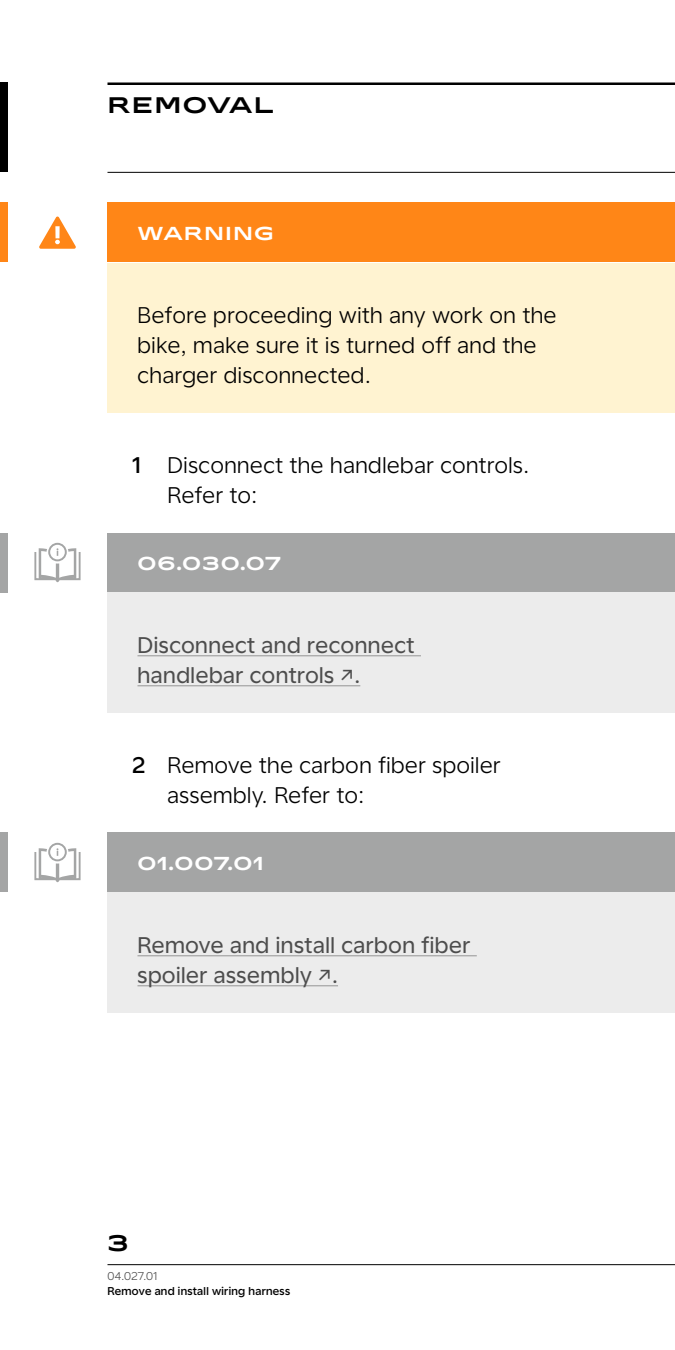
<style>
.page{position:relative;width:675px;height:1350px;background:#fff}
.page>*{position:absolute;margin:0;border:0;box-sizing:border-box;transform-origin:0 0}
.Box_copy{font:22.5px/30px "Universal Sans Display 300";letter-spacing:.03em;color:#000}
.Box_copy-2{font:22.5px/30px "Universal Sans Display 400";letter-spacing:.03em;color:#4d4d4d}
.Main_sections{font:500 22.5px "Stark Sans";letter-spacing:.06em;color:#000}
.Box_name{font:500 18.75px "Stark Sans";letter-spacing:.06em;color:#fff}
.t1{font:11.25px "Universal Sans Display 500";letter-spacing:.03em;color:#000}
.t2{font:11.25px "Universal Sans Display 300";letter-spacing:.03em;color:#4d4d4d}
.s1{font-family:"Universal Sans Display 500"}
</style>
<div class="page">
<hr style="left:108px;top:1265px;width:567px;height:1px;background:#000">
<hr style="left:108px;top:82px;width:567px;height:3px;background:#000">
<hr style="left:108px;top:172px;width:567px;height:1px;background:#000">
<div style="left:108px;top:202px;width:567px;height:60px;background:#ff8617"></div>
<div style="left:108px;top:263px;width:567px;height:149px;background:#fff3d1"></div>
<div style="left:108px;top:533px;width:567px;height:59px;background:#a4a5a5"></div>
<div style="left:108px;top:592px;width:567px;height:121px;background:#ececec"></div>
<hr style="left:138px;top:655px;width:283px;height:1px;background:#a6a6a6">
<hr style="left:138px;top:685px;width:222px;height:1px;background:#a6a6a6">
<div style="left:108px;top:832px;width:567px;height:60px;background:#a4a5a5"></div>
<div style="left:108px;top:892px;width:567px;height:121px;background:#ececec"></div>
<hr style="left:138px;top:955px;width:339px;height:1px;background:#a6a6a6">
<hr style="left:138px;top:985px;width:200px;height:1px;background:#a6a6a6">
<div style="left:0;top:202px;width:8px;height:60px;background:#ff8617"></div>
<svg style="left:39px;top:216px;width:37px;height:33px"></svg>
<div style="left:0;top:82px;width:8px;height:90px;background:#000"></div>
<div style="left:0;top:533px;width:8px;height:59px;background:#a4a5a5"></div>
<svg style="left:34px;top:543px;width:47px;height:39px"></svg>
<div style="left:0;top:832px;width:8px;height:60px;background:#a4a5a5"></div>
<svg style="left:34px;top:843px;width:47px;height:39px"></svg>
<p class="Main_sections" style="left:108px;top:89px;width:167px">REMOVAL</p>
<p class="Box_name" style="left:138px;top:221px;width:138px">WARNING</p>
<p class="Box_copy" style="left:138px;top:300px;width:420px">Before proceeding with any work on the bike, make sure it is turned off and the charger disconnected.</p>
<p class="Box_copy" style="left:168px;top:450px;width:363px;text-indent:-35px"><span class="s1">1</span> Disconnect the handlebar controls.<br>Refer to:</p>
<p class="Box_name" style="left:138px;top:551px;width:144px">06.030.07</p>
<p class="Box_copy-2" style="left:138px;top:630px;width:278px">Disconnect and reconnect handlebar controls ↗.</p>
<p class="Box_copy" style="left:168px;top:750px;width:334px;text-indent:-35px"><span class="s1">2</span> Remove the carbon fiber spoiler assembly. Refer to:</p>
<p class="Box_name" style="left:138px;top:851px;width:128px">01.007.01</p>
<p class="Box_copy-2" style="left:138px;top:930px;width:334px">Remove and install carbon fiber spoiler assembly ↗.</p>
<p class="Main_sections" style="left:108px;top:1228px;width:22px">3</p>
<p class="t2" style="left:108px;top:1270px;width:51px">04.027.01</p>
<p class="t1" style="left:108px;top:1285px;width:184px">Remove and install wiring harness</p>
</div>
